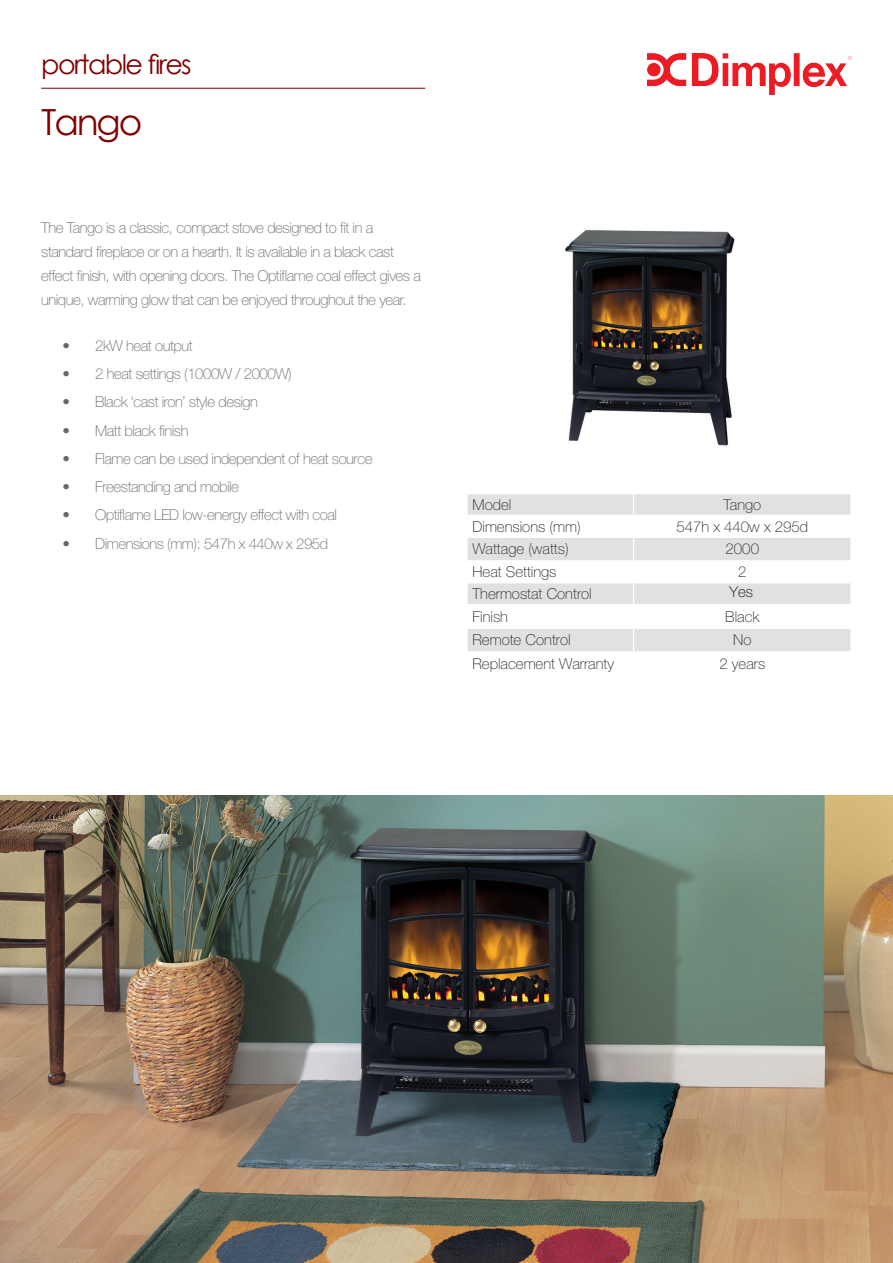
<style>
.page{position:relative;width:893px;height:1263px;background:#fff}
.page>*{position:absolute;margin:0;border:0;box-sizing:border-box;transform-origin:0 0}
.t1{font:36px "Century Gothic";letter-spacing:-.06em;color:#820101}
.t2{font:27px "Century Gothic";letter-spacing:-.06em;color:#820101}
.t3{font:100 15px/24px "Helvetica Neue LT Std";letter-spacing:-.03em;color:#66676c}
.t4{font:100 15px "Helvetica Neue LT Std";color:#231f20}
.t5{font:100 15px "Helvetica Neue LT Std";color:#000}
</style>
<div class="page">
<img style="left:0;top:795px;width:893px;height:468px">
<hr style="left:41px;top:88px;width:384px;height:1px;background:#820101">
<img style="left:565px;top:229px;width:170px;height:217px">
<div style="left:468px;top:494px;width:382px;height:21px;background:#e1e0e2"></div>
<svg style="left:468px;top:538px;width:382px;height:113px;fill:#e1e0e2"></svg>
<svg style="left:633px;top:494px;width:1px;height:157px"></svg>
<hr style="left:466px;top:515px;width:168px;height:1px;background:#fff">
<hr style="left:466px;top:537px;width:168px;height:1px;background:#fff">
<hr style="left:466px;top:560px;width:168px;height:2px;background:#fff">
<hr style="left:634px;top:560px;width:216px;height:2px;background:#fff">
<hr style="left:466px;top:582px;width:168px;height:1px;background:#fff">
<hr style="left:634px;top:582px;width:216px;height:1px;background:#fff">
<hr style="left:466px;top:604px;width:168px;height:1px;background:#fff">
<hr style="left:634px;top:604px;width:216px;height:1px;background:#fff">
<hr style="left:466px;top:628px;width:168px;height:1px;background:#fff">
<hr style="left:634px;top:628px;width:216px;height:1px;background:#fff">
<img style="left:647px;top:53px;width:205px;height:42px">
<p class="t2" style="left:41px;top:46px;width:152px">portable fires</p>
<p class="t1" style="left:41px;top:97px;width:103px">Tango</p>
<p class="t3" style="left:41px;top:215px;width:381px">The Tango is a classic, compact stove designed to fit in a standard fireplace or on a hearth. It is available in a black cast effect finish, with opening doors. The Optiflame coal effect gives a unique, warming glow that can be enjoyed throughout the year.</p>
<p class="t3" style="left:63px;top:334px;width:132px">• 2kW heat output</p>
<p class="t3" style="left:63px;top:362px;width:231px">• 2 heat settings (1000W / 2000W)</p>
<p class="t3" style="left:63px;top:390px;width:197px">• Black ‘cast iron’ style design</p>
<p class="t3" style="left:63px;top:418px;width:127px">• Matt black finish</p>
<p class="t3" style="left:63px;top:447px;width:311px">• Flame can be used independent of heat source</p>
<p class="t3" style="left:63px;top:475px;width:178px">• Freestanding and mobile</p>
<p class="t3" style="left:63px;top:503px;width:276px">• Optiflame LED low-energy effect with coal</p>
<p class="t3" style="left:63px;top:531px;width:267px">• Dimensions (mm): 547h x 440w x 295d</p>
<p class="t4" style="left:472px;top:496px;width:40px">Model</p>
<p class="t4" style="left:723px;top:496px;width:39px">Tango</p>
<p class="t4" style="left:472px;top:518px;width:110px">Dimensions (mm)</p>
<p class="t4" style="left:676px;top:518px;width:133px">547h x 440w x 295d</p>
<p class="t4" style="left:472px;top:540px;width:98px">Wattage (watts)</p>
<p class="t4" style="left:726px;top:540px;width:35px">2000</p>
<p class="t4" style="left:472px;top:563px;width:85px">Heat Settings</p>
<p class="t4" style="left:738px;top:563px;width:10px">2</p>
<p class="t4" style="left:472px;top:585px;width:121px">Thermostat Control</p>
<p class="t5" style="left:730px;top:583px;width:25px">Yes</p>
<p class="t4" style="left:472px;top:608px;width:37px">Finish</p>
<p class="t4" style="left:725px;top:608px;width:36px">Black</p>
<p class="t4" style="left:472px;top:631px;width:100px">Remote Control</p>
<p class="t4" style="left:733px;top:631px;width:20px">No</p>
<p class="t4" style="left:472px;top:655px;width:143px">Replacement Warranty</p>
<p class="t4" style="left:719px;top:655px;width:47px">2 years</p>
</div>
